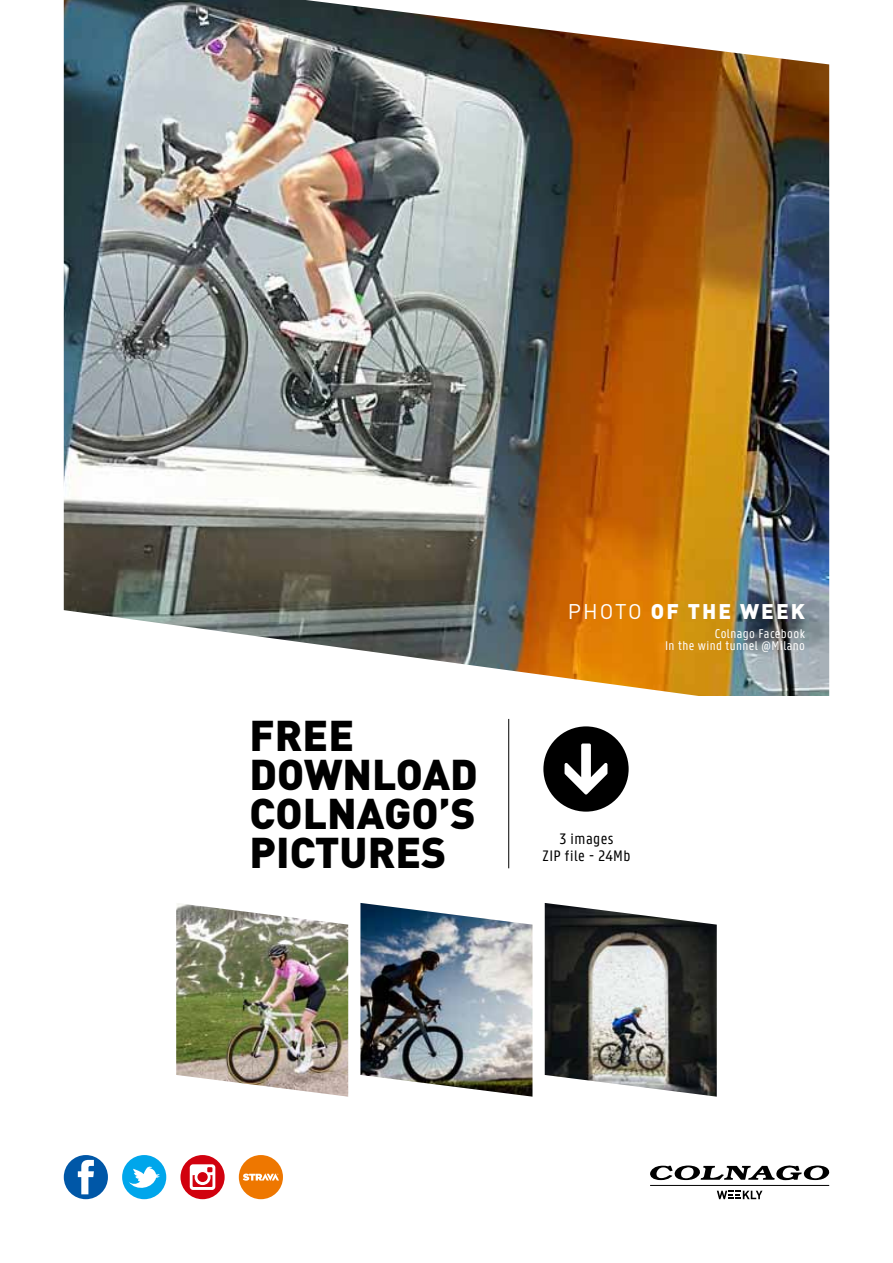
<style>
.page{position:relative;width:893px;height:1263px;background:#fff}
.page>*{position:absolute;margin:0;border:0;box-sizing:border-box;transform-origin:0 0}
.t1{font:900 42.45px/39px "DIN";color:#000}
.t2{font:900 21px "DIN";color:#fff}
.t3{font:16.2px/16.5px "Panno Text CA";letter-spacing:.03em;color:#000;text-align:center}
.t4{font:13.5px/12px "Panno Text CA";letter-spacing:.03em;color:#fff;text-align:right}
.s1{font-weight:400}
</style>
<div class="page">
<img style="left:64px;top:0;width:765px;height:696px">
<svg style="left:64px;top:1155px;width:44px;height:44px"></svg>
<svg style="left:122px;top:1155px;width:44px;height:44px"></svg>
<svg style="left:180px;top:1155px;width:45px;height:44px"></svg>
<svg style="left:239px;top:1155px;width:44px;height:44px"></svg>
<hr style="left:650px;top:1185px;width:179px;height:1px;background:#000">
<svg style="left:650px;top:1165px;width:180px;height:15px"></svg>
<svg style="left:717px;top:1191px;width:45px;height:8px"></svg>
<img style="left:176px;top:903px;width:172px;height:194px">
<img style="left:360px;top:903px;width:172px;height:194px">
<img style="left:545px;top:903px;width:172px;height:194px">
<hr style="left:508px;top:719px;width:1px;height:149px;background:#000">
<svg style="left:543px;top:726px;width:86px;height:86px"></svg>
<h1 class="t1" style="left:250px;top:714px;width:106px">FREE<br>DOW</h1>
<h1 class="t1" style="left:250px;top:753px;width:149px;text-indent:93px">NLOAD<br>COLNAGO</h1>
<h1 class="t1" style="left:439px;top:792px;width:36px">’S</h1>
<h1 class="t1" style="left:250px;top:831px;width:23px">PICT</h1>
<h1 class="t1" style="left:340px;top:831px;width:106px">URES</h1>
<h2 class="t2" style="left:568px;top:598px;width:239px"><span class="s1">Photo</span> OF THE WEEK</h2>
<p class="t4" style="left:665px;top:628px;width:142px">Colnago Facebook<br>In the wind tunnel @Milano</p>
<p class="t3" style="left:542px;top:831px;width:90px">3 images<br>ZIP file - 24Mb</p>
</div>
